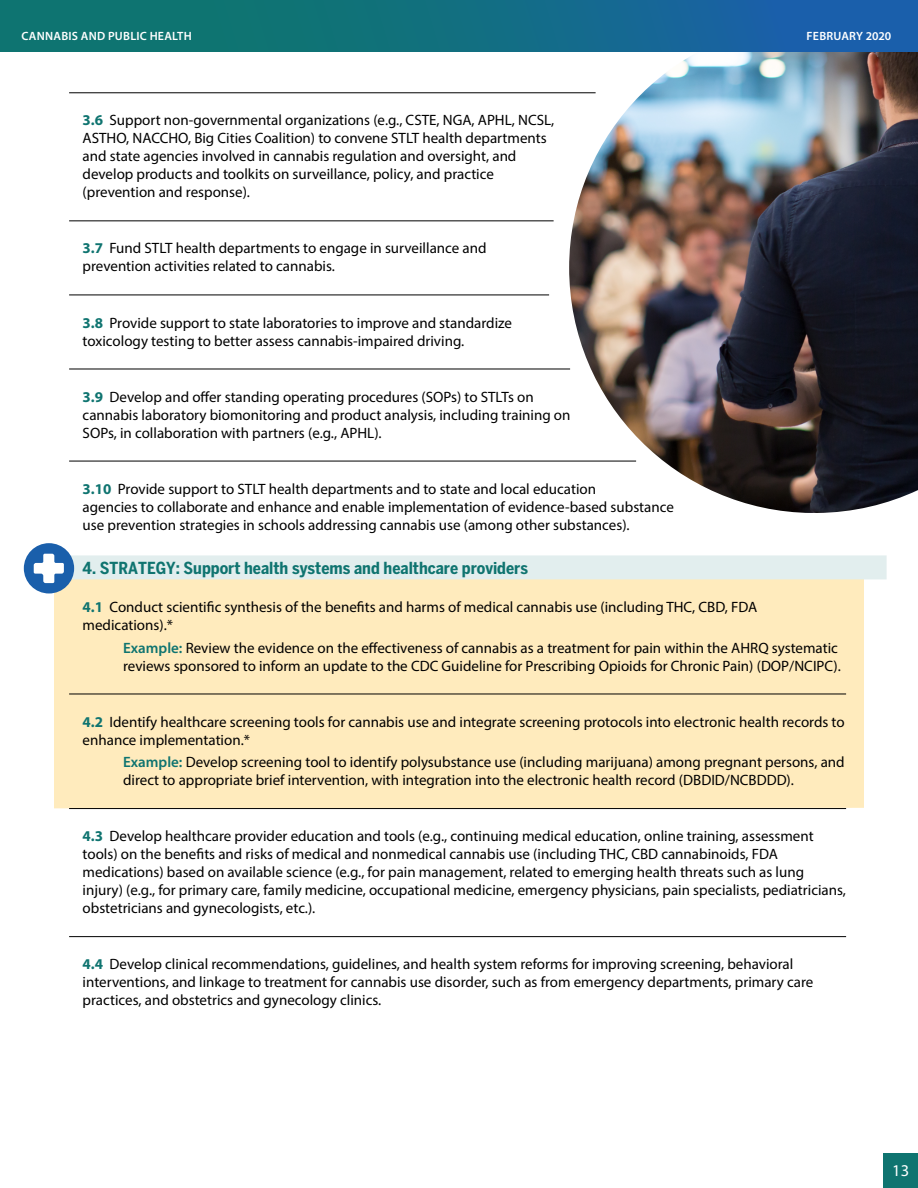
<style>
.page{position:relative;width:918px;height:1188px;background:#fff}
.page>*{position:absolute;margin:0;border:0;box-sizing:border-box;transform-origin:0 0}
.t1{font:700 condensed 16.5px "Benton Sans";color:#0f7470}
.t2{font:16.5px "Myriad Pro";color:#fff}
.t3{font:15px/18px "Myriad Pro";color:#000}
.t4{font:600 12px "Myriad Pro";letter-spacing:.02em;color:#fff}
.s1{font-weight:700;color:#0f7470}
.s2{font-weight:600;color:#0f7470}
</style>
<div class="page">
<div style="left:883px;top:1153px;width:35px;height:35px;background:#0f7470"></div>
<img style="left:569px;top:52px;width:349px;height:461px">
<div style="left:54px;top:579px;width:810px;height:229px;background:#ffebbd"></div>
<hr style="left:69px;top:93px;width:527px;height:1px;background:#000">
<hr style="left:69px;top:221px;width:485px;height:1px;background:#000">
<hr style="left:69px;top:295px;width:480px;height:1px;background:#000">
<hr style="left:69px;top:369px;width:501px;height:1px;background:#000">
<hr style="left:69px;top:461px;width:567px;height:1px;background:#000">
<div style="left:69px;top:555px;width:818px;height:24px;background:#e2eeee"></div>
<hr style="left:69px;top:694px;width:777px;height:1px;background:#000">
<hr style="left:69px;top:808px;width:777px;height:1px;background:#000">
<hr style="left:69px;top:936px;width:777px;height:1px;background:#000">
<div style="left:24px;top:543px;width:50px;height:50px;background:#1a5fab;border-radius:50%"></div>
<svg style="left:34px;top:554px;width:30px;height:29px"></svg>
<div style="left:0;top:0;width:918px;height:52px;background:linear-gradient(to right,#0b7963,#1b5fac)"></div>
<p class="t4" style="left:22px;top:28px;width:172px">CANNABIS AND PUBLIC HEALTH</p>
<p class="t4" style="left:807px;top:28px;width:86px">FEBRUARY 2020</p>
<p class="t3" style="left:83px;top:111px;width:473px"><span class="s1">3.6</span> Support non-governmental organizations (e.g., CSTE, NGA, APHL, NCSL, ASTHO, NACCHO, Big Cities Coalition) to convene STLT health departments and state agencies involved in cannabis regulation and oversight, and develop products and toolkits on surveillance, policy, and practice (prevention and response).</p>
<p class="t3" style="left:83px;top:239px;width:405px"><span class="s1">3.7</span> Fund STLT health departments to engage in surveillance and prevention activities related to cannabis.</p>
<p class="t3" style="left:83px;top:313px;width:431px"><span class="s1">3.8</span> Provide support to state laboratories to improve and standardize toxicology testing to better assess cannabis-impaired driving.</p>
<p class="t3" style="left:83px;top:387px;width:489px"><span class="s1">3.9</span> Develop and offer standing operating procedures (SOPs) to STLTs on cannabis laboratory biomonitoring and product analysis, including training on<br>SOPs, in collaboration with partners (e.g., APHL).</p>
<p class="t3" style="left:83px;top:479px;width:593px"><span class="s1">3.10</span> Provide support to STLT health departments and to state and local education<br>agencies to collaborate and enhance and enable implementation of evidence-based substance use prevention strategies in schools addressing cannabis use (among other substances).</p>
<p class="t1" style="left:83px;top:558px;width:447px">4. STRATEGY: Support health systems and healthcare providers</p>
<p class="t3" style="left:83px;top:598px;width:676px"><span class="s1">4.1</span> Conduct scientific synthesis of the benefits and harms of medical cannabis use (including THC, CBD, FDA medications).*</p>
<p class="t3" style="left:123px;top:638px;width:719px"><span class="s2">Example:</span> Review the evidence on the effectiveness of cannabis as a treatment for pain within the AHRQ systematic reviews sponsored to inform an update to the CDC Guideline for Prescribing Opioids for Chronic Pain) (DOP/NCIPC).</p>
<p class="t3" style="left:83px;top:712px;width:764px"><span class="s1">4.2</span> Identify healthcare screening tools for cannabis use and integrate screening protocols into electronic health records to enhance implementation.*</p>
<p class="t3" style="left:123px;top:753px;width:723px"><span class="s2">Example:</span> Develop screening tool to identify polysubstance use (including marijuana) among pregnant persons, and direct to appropriate brief intervention, with integration into the electronic health record (DBDID/NCBDDD).</p>
<p class="t3" style="left:83px;top:827px;width:765px"><span class="s1">4.3</span> Develop healthcare provider education and tools (e.g., continuing medical education, online training, assessment tools) on the benefits and risks of medical and nonmedical cannabis use (including THC, CBD cannabinoids, FDA medications) based on available science (e.g., for pain management, related to emerging health threats such as lung injury) (e.g., for primary care, family medicine, occupational medicine, emergency physicians, pain specialists, pediatricians, obstetricians and gynecologists, etc.).</p>
<p class="t3" style="left:83px;top:955px;width:732px"><span class="s1">4.4</span> Develop clinical recommendations, guidelines, and health system reforms for improving screening, behavioral interventions, and linkage to treatment for cannabis use disorder, such as from emergency departments, primary care practices, and obstetrics and gynecology clinics.</p>
<p class="t2" style="left:892px;top:1160px;width:18px">13</p>
</div>
